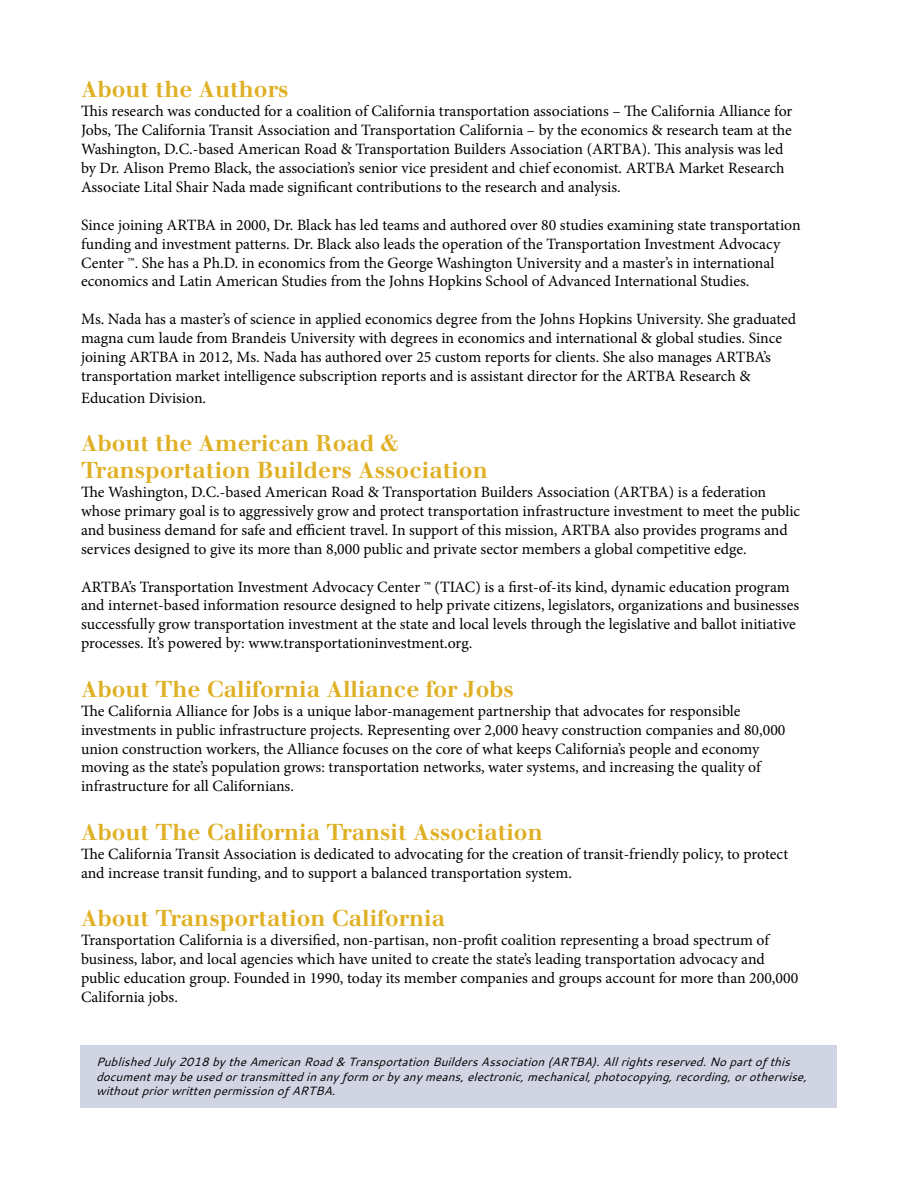
<style>
.page{position:relative;width:918px;height:1188px;background:#fff}
.page>*{position:absolute;margin:0;border:0;box-sizing:border-box;transform-origin:0 0}
.t1{font:700 22.5px/27px "Justus";color:#dfaf24}
.t2{font:15.75px/18.9px "Minion Pro";color:#000}
.t3{font:italic 12px/14.4px "Cantarell";color:#000}
</style>
<div class="page">
<div style="left:80px;top:1045px;width:757px;height:63px;background:#d1d4e3"></div>
<h1 class="t1" style="left:81px;top:76px;width:209px">About the Authors</h1>
<p class="t2" style="left:81px;top:102px;width:713px">This research was conducted for a coalition of California transportation associations – The California Alliance for Jobs, The California Transit Association and Transportation California – by the economics &amp; research team at the Washington, D.C.-based American Road &amp; Transportation Builders Association (ARTBA). This analysis was led by Dr. Alison Premo Black, the association’s senior vice president and chief economist. ARTBA Market Research Associate Lital Shair Nada made significant contributions to the research and analysis.</p>
<p class="t2" style="left:81px;top:215px;width:721px">Since joining ARTBA in 2000, Dr. Black has led teams and authored over 80 studies examining state transportation funding and investment patterns. Dr. Black also leads the operation of the Transportation Investment Advocacy Center ™. She has a Ph.D. in economics from the George Washington University and a master’s in international economics and Latin American Studies from the Johns Hopkins School of Advanced International Studies.</p>
<p class="t2" style="left:81px;top:310px;width:717px">Ms. Nada has a master’s of science in applied economics degree from the Johns Hopkins University. She graduated magna cum laude from Brandeis University with degrees in economics and international &amp; global studies. Since joining ARTBA in 2012, Ms. Nada has authored over 25 custom reports for clients. She also manages ARTBA’s transportation market intelligence subscription reports and is assistant director for the ARTBA Research &amp;</p>
<p class="t2" style="left:81px;top:388px;width:127px">Education Division.</p>
<h1 class="t1" style="left:81px;top:430px;width:408px">About the American Road &amp;<br>Transportation Builders Association</h1>
<p class="t2" style="left:81px;top:483px;width:721px">The Washington, D.C.-based American Road &amp; Transportation Builders Association (ARTBA) is a federation whose primary goal is to aggressively grow and protect transportation infrastructure investment to meet the public and business demand for safe and efficient travel. In support of this mission, ARTBA also provides programs and services designed to give its more than 8,000 public and private sector members a global competitive edge.</p>
<p class="t2" style="left:81px;top:577px;width:720px">ARTBA’s Transportation Investment Advocacy Center ™ (TIAC) is a first-of-its kind, dynamic education program and internet-based information resource designed to help private citizens, legislators, organizations and businesses successfully grow transportation investment at the state and local levels through the legislative and ballot initiative processes. It’s powered by: www.transportationinvestment.org.</p>
<h1 class="t1" style="left:81px;top:676px;width:434px">About The California Alliance for Jobs</h1>
<p class="t2" style="left:81px;top:701px;width:706px">The California Alliance for Jobs is a unique labor-management partnership that advocates for responsible investments in public infrastructure projects. Representing over 2,000 heavy construction companies and 80,000 union construction workers, the Alliance focuses on the core of what keeps California’s people and economy moving as the state’s population grows: transportation networks, water systems, and increasing the quality of infrastructure for all Californians.</p>
<h1 class="t1" style="left:81px;top:819px;width:463px">About The California Transit Association</h1>
<p class="t2" style="left:81px;top:844px;width:709px">The California Transit Association is dedicated to advocating for the creation of transit-friendly policy, to protect and increase transit funding, and to support a balanced transportation system.</p>
<h1 class="t1" style="left:81px;top:905px;width:366px">About Transportation California</h1>
<p class="t2" style="left:81px;top:931px;width:719px">Transportation California is a diversified, non-partisan, non-profit coalition representing a broad spectrum of business, labor, and local agencies which have united to create the state’s leading transportation advocacy and public education group. Founded in 1990, today its member companies and groups account for more than 200,000<br>California jobs.</p>
<p class="t3" style="left:96px;top:1055px;width:712px">Published July 2018 by the American Road &amp; Transportation Builders Association (ARTBA). All rights reserved. No part of this document may be used or transmitted in any form or by any means, electronic, mechanical, photocopying, recording, or otherwise, without prior written permission of ARTBA.</p>
</div>
